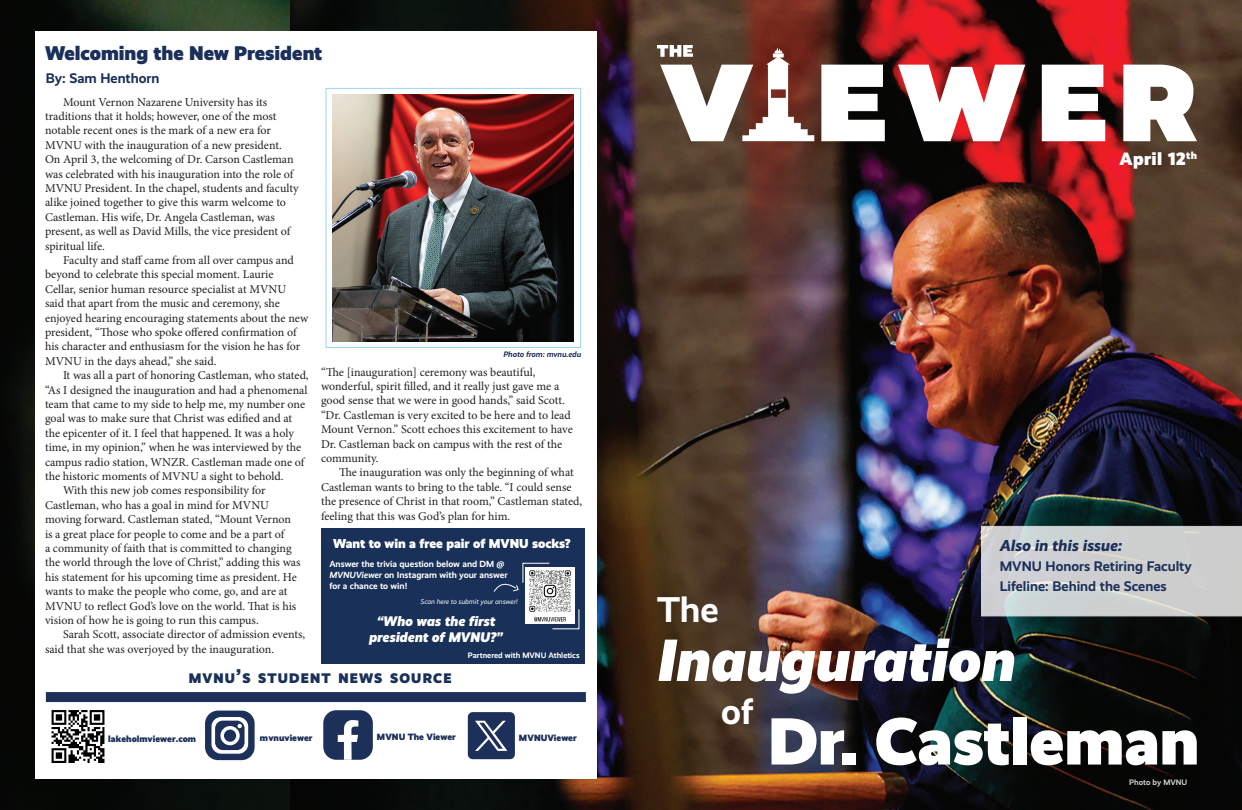
<style>
.page{position:relative;width:1242px;height:810px;background:#fff}
.page>*{position:absolute;margin:0;border:0;box-sizing:border-box;transform-origin:0 0}
.t1{font:900 67px "Realist";color:#fff}
.t2{font:italic 900 60px "Realist";color:#fff}
.t3{font:700 36px "Realist";color:#fff}
.t4{font:900 20px "Realist";color:#1a2f59}
.t5{font:900 18px "Realist";letter-spacing:.02em;color:#fff}
.t6{font:italic 800 16px "Realist";color:#1c3059}
.t7{font:700 14px "Realist";color:#1c3059}
.t8{font:italic 900 14px/16.8px "Realist";color:#fff;text-align:center}
.t9{font:900 14px "Realist";letter-spacing:.085em;color:#193058}
.t10{font:700 14px "Realist";color:#1a2f59}
.t11{font:900 13px "Realist";letter-spacing:-.005em;color:#fff}
.t12{font:12px/14.4px "Minion Pro";letter-spacing:-.005em;color:#231f20}
.t13{font:900 9.2px "Realist";color:#1c3059}
.t14{font:700 9px/10.8px "Realist";color:#fff}
.t15{font:700 8px "Realist";color:#fff}
.t16{font:italic 700 8px "Realist";color:#1a2f59}
.t17{font:italic 7px "Realist";color:#fff}
.s1{font-style:italic}
.s2{font-size:20px}
</style>
<div class="page">
<img style="left:0;top:0;width:290px;height:810px">
<img style="left:290px;top:0;width:952px;height:810px">
<div style="left:35px;top:31px;width:562px;height:747px;background:#fff"></div>
<div style="left:46px;top:692px;width:540px;height:10px;background:#1c3059"></div>
<div style="left:205px;top:711px;width:50px;height:49px;background:#1c3059;border-radius:13px"></div>
<svg style="left:211px;top:717px;width:37px;height:37px"></svg>
<div style="left:215px;top:721px;width:30px;height:29px;background:#1c3059;border-radius:8px"></div>
<svg style="left:220px;top:726px;width:20px;height:19px"></svg>
<div style="left:224px;top:730px;width:12px;height:12px;background:#1c3059;border-radius:50%"></div>
<svg style="left:237px;top:724px;width:5px;height:4px"></svg>
<div style="left:323px;top:710px;width:50px;height:50px;background:#1c3059;border-radius:13px"></div>
<svg style="left:338px;top:720px;width:20px;height:40px"></svg>
<div style="left:468px;top:712px;width:47px;height:47px;background:#1c3059;border-radius:5px"></div>
<svg style="left:475px;top:721px;width:32px;height:30px"></svg>
<img style="left:51px;top:710px;width:54px;height:53px">
<svg style="left:821px;top:65px;width:64px;height:76px"></svg>
<svg style="left:898px;top:65px;width:127px;height:76px"></svg>
<svg style="left:1042px;top:65px;width:63px;height:76px"></svg>
<svg style="left:1123px;top:65px;width:74px;height:76px"></svg>
<svg style="left:657px;top:45px;width:157px;height:96px"></svg>
<div style="left:322px;top:528px;width:263px;height:136px;background:#193058"></div>
<img style="left:526px;top:567px;width:49px;height:56px">
<svg style="left:552px;top:608px;width:28px;height:22px"></svg>
<svg style="left:493px;top:562px;width:57px;height:31px"></svg>
<img style="left:333px;top:95px;width:241px;height:247px">
<div style="left:326px;top:88px;width:255px;height:260px;border:1px solid #99d6f5"></div>
<svg style="left:981px;top:526px;width:261px;height:90px;background:#ced0d0"></svg>
<p class="t4" style="left:45px;top:41px;width:279px">Welcoming the New President</p>
<p class="t10" style="left:46px;top:70px;width:115px">By: Sam Henthorn</p>
<p class="t12" style="left:45px;top:95px;width:255px;text-indent:18px">Mount Vernon Nazarene University has its traditions that it holds; however, one of the most notable recent ones is the mark of a new era for MVNU with the inauguration of a new president.<br>On April 3, the welcoming of Dr. Carson Castleman was celebrated with his inauguration into the role of MVNU President. In the chapel, students and faculty alike joined together to give this warm welcome to Castleman. His wife, Dr. Angela Castleman, was present, as well as David Mills, the vice president of spiritual life.</p>
<p class="t12" style="left:45px;top:253px;width:265px;text-indent:18px">Faculty and staff came from all over campus and beyond to celebrate this special moment. Laurie<br>Cellar, senior human resource specialist at MVNU said that apart from the music and ceremony, she enjoyed hearing encouraging statements about the new president, “Those who spoke offered confirmation of his character and enthusiasm for the vision he has for MVNU in the days ahead,” she said.</p>
<p class="t12" style="left:45px;top:368px;width:265px;text-indent:18px">It was all a part of honoring Castleman, who stated, “As I designed the inauguration and had a phenomenal team that came to my side to help me, my number one goal was to make sure that Christ was edified and at the epicenter of it. I feel that happened. It was a holy time, in my opinion,” when he was interviewed by the campus radio station, WNZR. Castleman made one of the historic moments of MVNU a sight to behold.</p>
<p class="t12" style="left:45px;top:483px;width:257px;text-indent:18px">With this new job comes responsibility for Castleman, who has a goal in mind for MVNU moving forward. Castleman stated, “Mount Vernon is a great place for people to come and be a part of<br>a community of faith that is committed to changing the world through the love of Christ,” adding this was his statement for his upcoming time as president. He wants to make the people who come, go, and are at MVNU to reflect God’s love on the world. That is his vision of how he is going to run this campus.</p>
<p class="t12" style="left:45px;top:627px;width:262px;text-indent:18px">Sarah Scott, associate director of admission events, said that she was overjoyed by the inauguration.</p>
<p class="t16" style="left:503px;top:350px;width:79px">Photo from: mvnu.edu</p>
<p class="t12" style="left:321px;top:365px;width:253px">“The [inauguration] ceremony was beautiful, wonderful, spirit filled, and it really just gave me a good sense that we were in good hands,” said Scott. “Dr. Castleman is very excited to be here and to lead Mount Vernon.” Scott echoes this excitement to have Dr. Castleman back on campus with the rest of the community.</p>
<p class="t12" style="left:321px;top:465px;width:263px;text-indent:18px">The inauguration was only the beginning of what Castleman wants to bring to the table. “I could sense the presence of Christ in that room,” Castleman stated, feeling that this was God’s plan for him.</p>
<p class="t11" style="left:333px;top:536px;width:239px">Want to win a free pair of MVNU socks?</p>
<p class="t14" style="left:329px;top:559px;width:180px">Answer the trivia question below and DM <span class="s1">@<br>MVNUViewer</span> on Instagram with your answer for a chance to win!</p>
<p class="t17" style="left:421px;top:598px;width:99px">Scan here to submit your answer!</p>
<p class="t8" style="left:369px;top:612px;width:135px">“Who was the first president of MVNU?”</p>
<p class="t15" style="left:468px;top:651px;width:113px">Partnered with MVNU Athletics</p>
<p class="t9" style="left:189px;top:670px;width:264px">MVNU<span class="s2">’</span>S STUDENT NEWS SOURCE</p>
<p class="t13" style="left:108px;top:733px;width:89px">lakeholmviewer.com</p>
<p class="t13" style="left:260px;top:732px;width:54px">mvnuviewer</p>
<p class="t13" style="left:377px;top:731px;width:81px">MVNU The Viewer</p>
<p class="t13" style="left:519px;top:732px;width:59px">MVNUViewer</p>
<p class="t5" style="left:1120px;top:148px;width:79px">April 12<sup>th</sup></p>
<p class="t3" style="left:657px;top:589px;width:63px">The</p>
<p class="t6" style="left:1000px;top:536px;width:124px">Also in this issue:</p>
<p class="t7" style="left:1000px;top:558px;width:193px">MVNU Honors Retiring Faculty</p>
<p class="t7" style="left:1000px;top:578px;width:169px">Lifeline: Behind the Scenes</p>
<p class="t2" style="left:657px;top:624px;width:360px">Inauguration</p>
<p class="t1" style="left:768px;top:701px;width:433px">Dr. Castleman</p>
<p class="t3" style="left:721px;top:690px;width:34px">of</p>
<p class="t15" style="left:1129px;top:777px;width:60px">Photo by MVNU</p>
</div>
